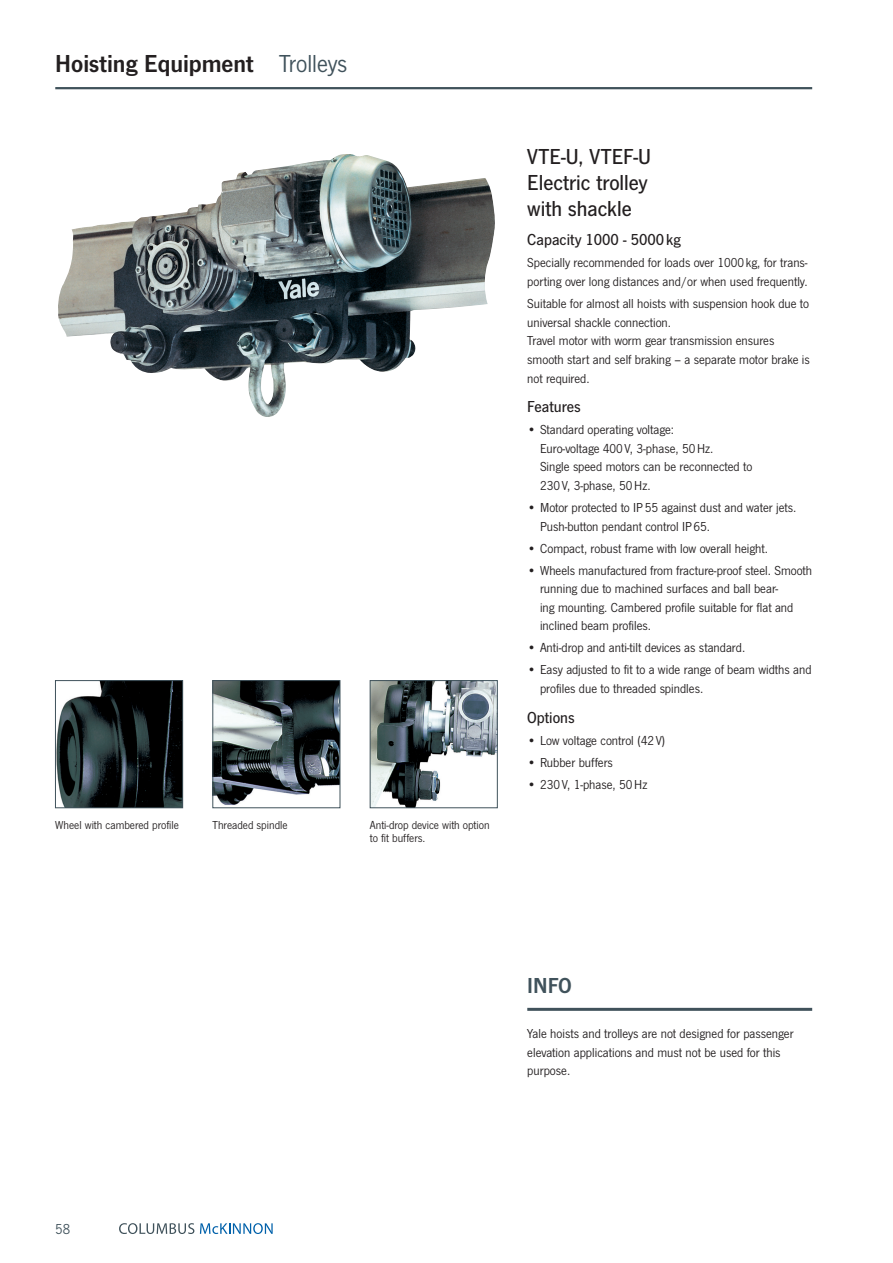
<style>
.page{position:relative;width:893px;height:1263px;background:#fff}
.page>*{position:absolute;margin:0;border:0;box-sizing:border-box;transform-origin:0 0}
.t1{font:25.5px "News Got Dem";color:#231f20}
.t2{font:500 22.5px/26.1px "News Got";color:#231f20}
.t3{font:22.5px "News Got Dem";color:#40525b}
.t4{font:500 16.5px "News Got";color:#231f20}
.t5{font:15px "News Got";color:#40525b}
.t6{font:13.5px/18.6px "News Got";color:#231f20}
.t7{font:12px/13.5px "News Got";color:#231f20}
.s1{font-family:"News Got";color:#40525b}
</style>
<div class="page">
<svg style="left:55px;top:680px;width:128px;height:128px;background:#242c2e"></svg>
<svg style="left:370px;top:680px;width:128px;height:128px"></svg>
<svg style="left:212px;top:680px;width:128px;height:128px;background:#5e6669"></svg>
<img style="left:58px;top:154px;width:437px;height:263px">
<hr style="left:55px;top:87px;width:757px;height:2px;background:#40525b">
<svg style="left:119px;top:1223px;width:75px;height:11px"></svg>
<svg style="left:200px;top:1223px;width:73px;height:11px"></svg>
<hr style="left:527px;top:1008px;width:285px;height:3px;background:#40525b">
<h1 class="t1" style="left:55px;top:49px;width:294px">Hoisting Equipment <span class="s1">Trolleys</span></h1>
<p class="t7" style="left:55px;top:818px;width:125px">Wheel with cambered profile</p>
<p class="t7" style="left:213px;top:818px;width:77px">Threaded spindle</p>
<p class="t7" style="left:370px;top:818px;width:121px">Anti-drop device with option to fit buffers.</p>
<h2 class="t2" style="left:527px;top:144px;width:125px">VTE-U, VTEF-U<br>Electric trolley with shackle</h2>
<p class="t4" style="left:527px;top:231px;width:155px">Capacity 1000 - 5000kg</p>
<p class="t6" style="left:527px;top:254px;width:282px">Specially recommended for loads over 1000 kg, for trans&shy;porting over long distances and/or when used frequently.</p>
<p class="t6" style="left:527px;top:295px;width:284px">Suitable for almost all hoists with suspension hook due to universal shackle connection.<br>Travel motor with worm gear transmission ensures smooth start and self braking – a separate motor brake is not required.</p>
<p class="t4" style="left:527px;top:397px;width:55px">Features</p>
<p class="t6" style="left:540px;top:420px;width:214px;text-indent:-13px">• Standard operating voltage:<br>Euro-voltage 400 V, 3-phase, 50Hz.<br>Single speed motors can be reconnected to<br>230 V, 3-phase, 50Hz.</p>
<p class="t6" style="left:540px;top:498px;width:258px;text-indent:-13px">• Motor protected to IP55 against dust and water jets.<br>Push-button pendant control IP65.</p>
<p class="t6" style="left:527px;top:539px;width:242px">• Compact, robust frame with low overall height.</p>
<p class="t6" style="left:540px;top:561px;width:274px;text-indent:-13px">• Wheels manufactured from fracture-proof steel. Smooth running due to machined surfaces and ball bear-<br>ing mounting. Cambered profile suitable for flat and inclined beam profiles.</p>
<p class="t6" style="left:527px;top:639px;width:219px">• Anti-drop and anti-tilt devices as standard.</p>
<p class="t6" style="left:540px;top:661px;width:273px;text-indent:-13px">• Easy adjusted to fit to a wide range of beam widths and profiles due to threaded spindles.</p>
<p class="t4" style="left:527px;top:708px;width:49px">Options</p>
<p class="t6" style="left:527px;top:731px;width:140px">• Low voltage control (42 V)</p>
<p class="t6" style="left:527px;top:753px;width:87px">• Rubber buffers</p>
<p class="t6" style="left:527px;top:775px;width:122px">• 230 V, 1-phase, 50Hz</p>
<h2 class="t3" style="left:527px;top:972px;width:46px">INFO</h2>
<p class="t6" style="left:527px;top:1024px;width:268px">Yale hoists and trolleys are not designed for passenger elevation applications and must not be used for this purpose.</p>
<p class="t5" style="left:55px;top:1221px;width:16px">58</p>
</div>
